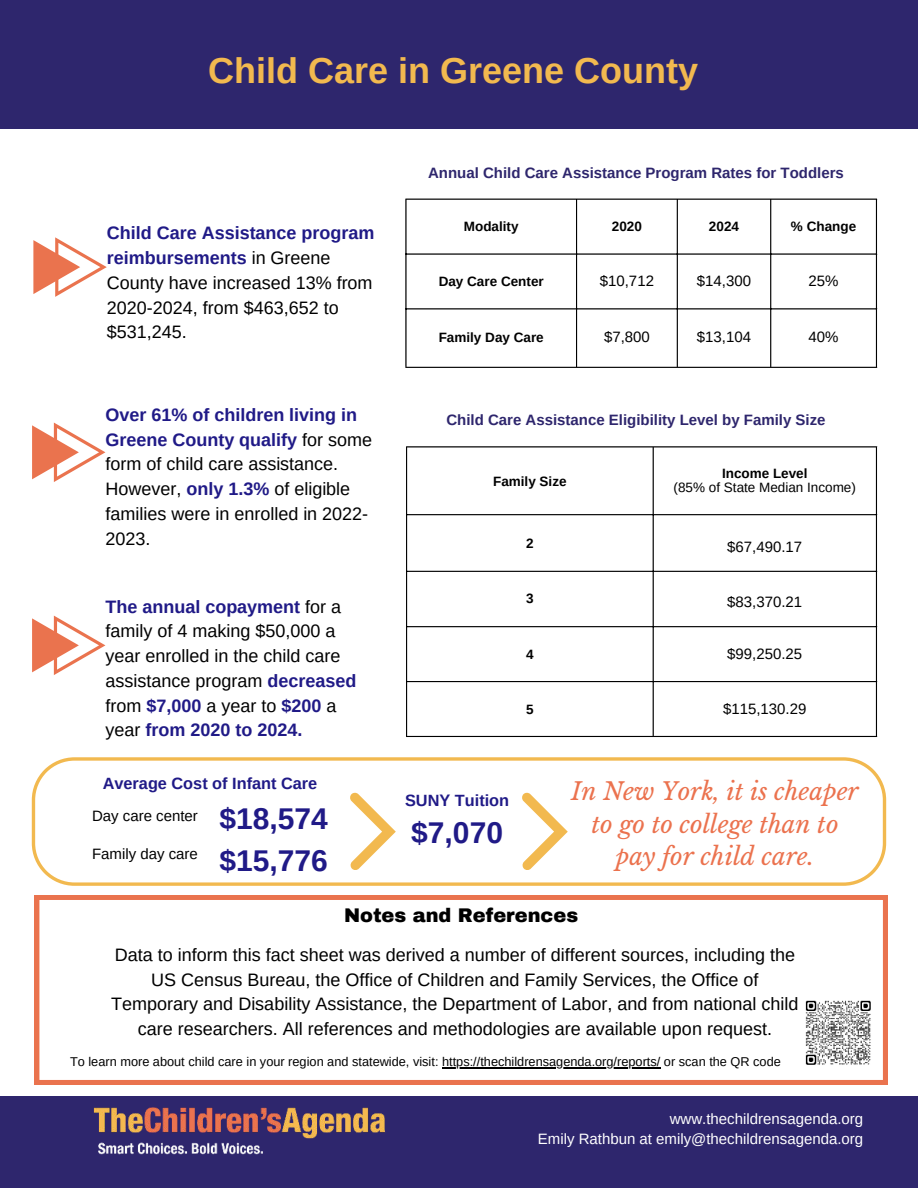
<style>
.page{position:relative;width:918px;height:1188px;background:#fff}
.page>*{position:absolute;margin:0;border:0;box-sizing:border-box;transform-origin:0 0}
.t1{font:700 36px "Arimo";color:#f2b94f}
.t2{font:700 30px/42.3px "Arimo";color:#201a87}
.t3{font:italic 24px/32.7px "Libre Baskerville";color:#eb724e;text-align:center}
.t4{font:900 19.35px "Archivo";color:#000}
.t5{font:18px/24.8px "Arimo";color:#000}
.t6{font:700 16.35px "Arimo";color:#201a87}
.t7{font:15px "Arimo";color:#000}
.t8{font:700 15px "Arimo";color:#2e266d}
.t9{font:15px/20.2px "Arimo";color:#fff;text-align:right}
.t10{font:700 13.5px "Arimo";color:#000}
.t11{font:13.5px "Arimo";color:#000}
.t12{font:12.75px "Arimo";color:#000}
.s1{font-weight:700;color:#201a87}
</style>
<div class="page">
<div style="left:0;top:1096px;width:918px;height:92px;background:#2e266d"></div>
<div style="left:0;top:0;width:918px;height:128px;background:#2e266d"></div>
<svg style="left:33px;top:237px;width:74px;height:60px"></svg>
<svg style="left:32px;top:616px;width:73px;height:59px"></svg>
<svg style="left:32px;top:423px;width:73px;height:59px"></svg>
<svg style="left:32px;top:757px;width:854px;height:129px"></svg>
<svg style="left:35px;top:895px;width:852px;height:189px"></svg>
<hr style="left:405px;top:200px;width:2px;height:167px;background:#000">
<hr style="left:576px;top:200px;width:1px;height:167px;background:#000">
<hr style="left:677px;top:200px;width:1px;height:167px;background:#000">
<hr style="left:770px;top:200px;width:1px;height:167px;background:#000">
<hr style="left:876px;top:200px;width:1px;height:167px;background:#000">
<hr style="left:405px;top:199px;width:472px;height:1px;background:#000">
<hr style="left:405px;top:253px;width:472px;height:2px;background:#000">
<hr style="left:405px;top:308px;width:472px;height:1px;background:#000">
<hr style="left:405px;top:367px;width:472px;height:1px;background:#000">
<hr style="left:406px;top:447px;width:1px;height:289px;background:#000">
<hr style="left:653px;top:447px;width:1px;height:289px;background:#000">
<hr style="left:876px;top:447px;width:1px;height:289px;background:#000">
<hr style="left:406px;top:446px;width:471px;height:1px;background:#000">
<hr style="left:406px;top:514px;width:471px;height:1px;background:#000">
<hr style="left:406px;top:571px;width:471px;height:1px;background:#000">
<hr style="left:406px;top:626px;width:471px;height:1px;background:#000">
<hr style="left:406px;top:681px;width:471px;height:1px;background:#000">
<hr style="left:406px;top:736px;width:471px;height:1px;background:#000">
<img style="left:801px;top:995px;width:74px;height:75px">
<svg style="left:350px;top:792px;width:46px;height:78px"></svg>
<hr style="left:442px;top:1067px;width:218px;height:1px;background:#000">
<svg style="left:522px;top:792px;width:46px;height:78px"></svg>
<img style="left:93px;top:1107px;width:292px;height:48px">
<h1 class="t1" style="left:208px;top:46px;width:491px">Child Care in Greene County</h1>
<p class="t5" style="left:107px;top:221px;width:269px"><span class="s1">Child Care Assistance program reimbursements</span> in Greene<br>County have increased 13% from<br>2020-2024, from $463,652 to $531,245.</p>
<p class="t5" style="left:105px;top:402px;width:268px"><span class="s1">Over 61% of children living in<br>Greene County qualify</span> for some form of child care assistance.<br>However, <span class="s1">only 1.3%</span> of eligible families were in enrolled in 2022-<br>2023.</p>
<p class="t5" style="left:105px;top:594px;width:252px"><span class="s1">The annual copayment</span> for a family of 4 making $50,000 a year enrolled in the child care assistance program <span class="s1">decreased </span>from <span class="s1">$7,000</span> a year to <span class="s1">$200</span> a year <span class="s1">from 2020 to 2024.</span></p>
<p class="t6" style="left:103px;top:772px;width:216px">Average Cost of Infant Care</p>
<p class="t7" style="left:92px;top:807px;width:107px">Day care center</p>
<p class="t7" style="left:92px;top:845px;width:107px">Family day care</p>
<h2 class="t2" style="left:220px;top:798px;width:110px">$18,574 $15,776</h2>
<p class="t8" style="left:428px;top:162px;width:417px">Annual Child Care Assistance Program Rates for Toddlers</p>
<p class="t10" style="left:464px;top:217px;width:56px">Modality</p>
<p class="t10" style="left:612px;top:217px;width:32px">2020</p>
<p class="t10" style="left:709px;top:217px;width:32px">2024</p>
<p class="t10" style="left:791px;top:217px;width:67px">% Change</p>
<p class="t10" style="left:439px;top:272px;width:107px">Day Care Center</p>
<p class="t7" style="left:600px;top:271px;width:56px">$10,712</p>
<p class="t7" style="left:697px;top:271px;width:56px">$14,300</p>
<p class="t7" style="left:809px;top:271px;width:32px">25%</p>
<p class="t10" style="left:439px;top:328px;width:107px">Family Day Care</p>
<p class="t7" style="left:604px;top:327px;width:47px">$7,800</p>
<p class="t7" style="left:697px;top:327px;width:56px">$13,104</p>
<p class="t7" style="left:809px;top:327px;width:32px">40%</p>
<p class="t8" style="left:446px;top:410px;width:381px">Child Care Assistance Eligibility Level by Family Size</p>
<p class="t10" style="left:493px;top:472px;width:75px">Family Size</p>
<p class="t10" style="left:722px;top:464px;width:87px">Income Level</p>
<p class="t11" style="left:674px;top:479px;width:184px">(85% of State Median Income)</p>
<p class="t10" style="left:526px;top:534px;width:9px">2</p>
<p class="t7" style="left:727px;top:537px;width:77px">$67,490.17</p>
<p class="t10" style="left:526px;top:589px;width:9px">3</p>
<p class="t7" style="left:727px;top:592px;width:77px">$83,370.21</p>
<p class="t10" style="left:526px;top:645px;width:9px">4</p>
<p class="t7" style="left:727px;top:644px;width:77px">$99,250.25</p>
<p class="t10" style="left:526px;top:700px;width:9px">5</p>
<p class="t7" style="left:723px;top:699px;width:85px">$115,130.29</p>
<p class="t6" style="left:405px;top:789px;width:106px">SUNY Tuition</p>
<h2 class="t2" style="left:411px;top:812px;width:93px">$7,070</h2>
<h3 class="t3" style="left:571px;top:775px;width:289px">In New York, it is cheaper to go to college than to pay for child care.</h3>
<p class="t4" style="left:344px;top:904px;width:236px">Notes and References</p>
<p class="t5" style="left:111px;top:942px;width:689px;text-align:center">Data to inform this fact sheet was derived a number of different sources, including the US Census Bureau, the Office of Children and Family Services, the Office of Temporary and Disability Assistance, the Department of Labor, and from national child care researchers. All references and methodologies are available upon request.</p>
<p class="t12" style="left:70px;top:1054px;width:712px">To learn more about child care in your region and statewide, visit: https://thechildrensagenda.org/reports/ or scan the QR code</p>
<p class="t9" style="left:538px;top:1109px;width:327px">www.thechildrensagenda.org<br>Emily Rathbun at emily@thechildrensagenda.org</p>
</div>
